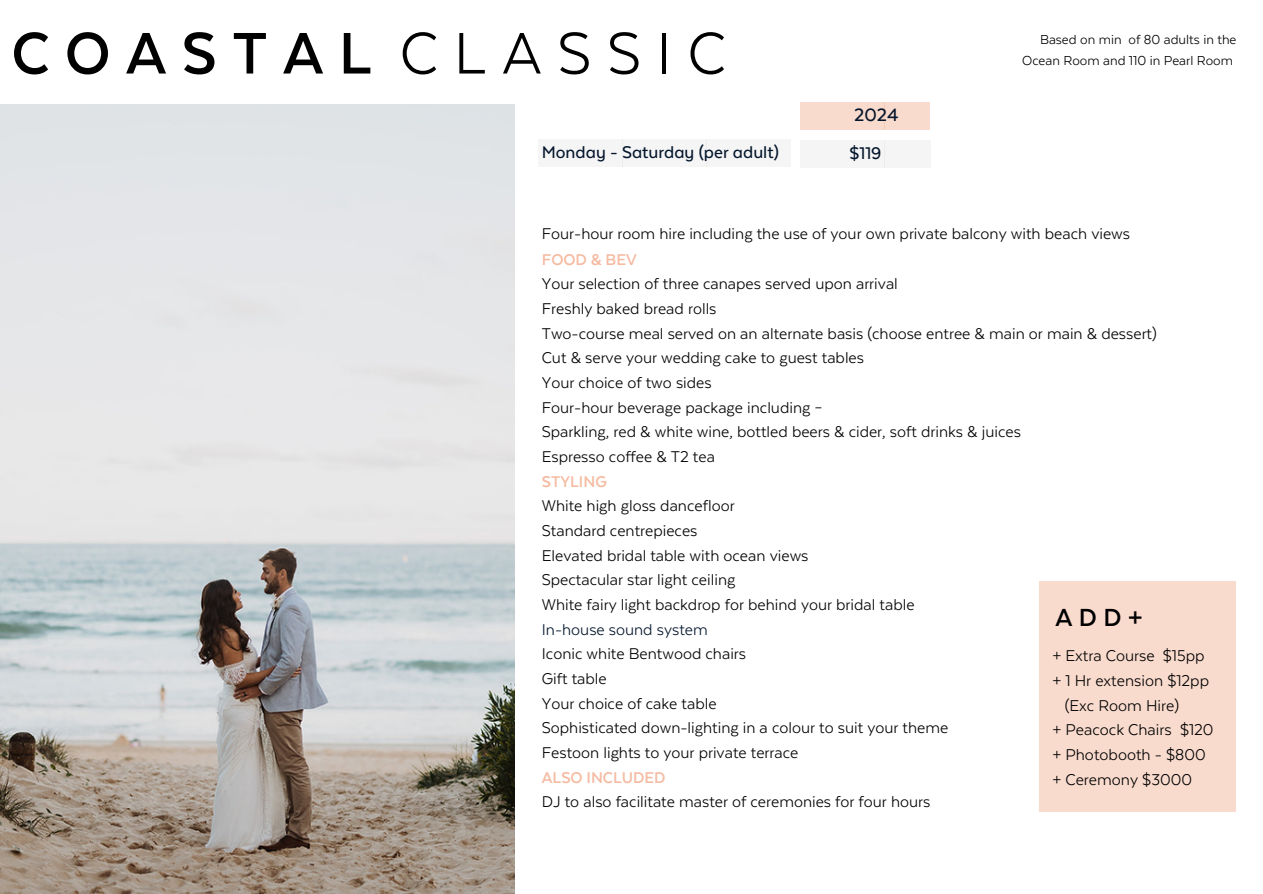
<style>
.page{position:relative;width:1263px;height:894px;background:#fff}
.page>*{position:absolute;margin:0;border:0;box-sizing:border-box;transform-origin:0 0}
.t1{font:700 67.5px "Texta";letter-spacing:.23em;color:#000}
.t2{font:700 28.5px "Texta";color:#000}
.t3{font:500 20.55px "Texta Alt";color:#04162c}
.t4{font:500 19.5px "Texta Alt";color:#04162c}
.t5{font:18px/24.6px "Texta";color:#000}
.t6{font:700 18px "Texta";color:#f5bba2}
.t7{font:18px "Texta";color:#04162c}
.t8{font:15px/20.2px "Texta";color:#000;text-align:right}
.s1{font-weight:400}
</style>
<div class="page">
<img style="left:0;top:104px;width:514px;height:789px">
<div style="left:539px;top:139px;width:84px;height:27px;background:#f5f5f5"></div>
<div style="left:622px;top:139px;width:85px;height:27px;background:#f5f5f5"></div>
<div style="left:706px;top:139px;width:84px;height:27px;background:#f5f5f5"></div>
<div style="left:800px;top:140px;width:84px;height:27px;background:#f5f5f5"></div>
<div style="left:884px;top:140px;width:46px;height:27px;background:#f5f5f5"></div>
<div style="left:800px;top:103px;width:84px;height:27px;background:#f9dbce"></div>
<div style="left:884px;top:103px;width:45px;height:27px;background:#f9dbce"></div>
<div style="left:1039px;top:581px;width:197px;height:230px;background:#f9dbce"></div>
<h1 class="t1" style="left:12px;top:3px;width:716px">COASTAL <span class="s1">CLASSIC</span></h1>
<p class="t4" style="left:542px;top:137px;width:239px">Monday - Saturday (per adult)</p>
<p class="t3" style="left:854px;top:100px;width:46px">2024</p>
<p class="t4" style="left:849px;top:138px;width:33px">$119</p>
<p class="t8" style="left:1022px;top:29px;width:216px">Based on min of 80 adults in the<br>Ocean Room and 110 in Pearl Room</p>
<p class="t5" style="left:542px;top:220px;width:590px">Four-hour room hire including the use of your own private balcony with beach views</p>
<p class="t6" style="left:542px;top:245px;width:96px">FOOD &amp; BEV</p>
<p class="t5" style="left:542px;top:270px;width:616px">Your selection of three canapes served upon arrival<br>Freshly baked bread rolls<br>Two-course meal served on an alternate basis (choose entree &amp; main or main &amp; dessert)<br>Cut &amp; serve your wedding cake to guest tables<br>Your choice of two sides<br>Four-hour beverage package including –<br>Sparkling, red &amp; white wine, bottled beers &amp; cider, soft drinks &amp; juices<br>Espresso coffee &amp; T2 tea</p>
<p class="t6" style="left:542px;top:467px;width:66px">STYLING</p>
<p class="t5" style="left:542px;top:492px;width:374px">White high gloss dancefloor<br>Standard centrepieces<br>Elevated bridal table with ocean views<br>Spectacular star light ceiling<br>White fairy light backdrop for behind your bridal table</p>
<p class="t7" style="left:542px;top:615px;width:167px">In-house sound system</p>
<p class="t5" style="left:542px;top:640px;width:408px">Iconic white Bentwood chairs<br>Gift table<br>Your choice of cake table<br>Sophisticated down-lighting in a colour to suit your theme<br>Festoon lights to your private terrace</p>
<p class="t6" style="left:542px;top:763px;width:125px">ALSO INCLUDED</p>
<p class="t5" style="left:542px;top:788px;width:390px">DJ to also facilitate master of ceremonies for four hours</p>
<h2 class="t2" style="left:1055px;top:596px;width:89px">ADD+</h2>
<p class="t5" style="left:1052px;top:642px;width:154px">+ Extra Course $15pp</p>
<p class="t5" style="left:1052px;top:667px;width:158px">+ 1 Hr extension $12pp</p>
<p class="t5" style="left:1065px;top:691px;width:116px">(Exc Room Hire)</p>
<p class="t5" style="left:1052px;top:716px;width:163px">+ Peacock Chairs $120</p>
<p class="t5" style="left:1052px;top:741px;width:155px">+ Photobooth - $800</p>
<p class="t5" style="left:1052px;top:766px;width:141px">+ Ceremony $3000</p>
</div>
